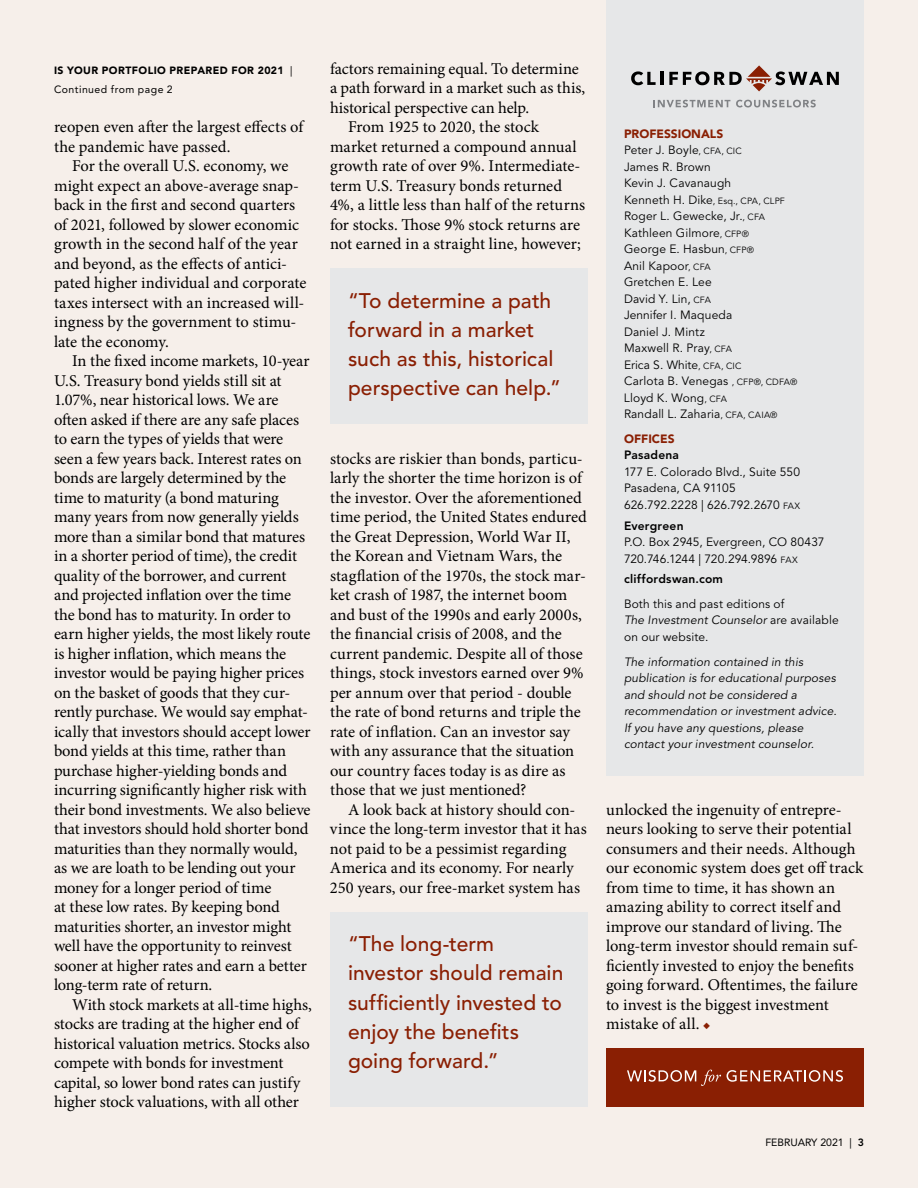
<style>
.page{position:relative;width:918px;height:1188px;background:#f6efea}
.page>*{position:absolute;margin:0;border:0;box-sizing:border-box;transform-origin:0 0}
.t1{font:500 21px/29.2px "Avenir LT Std";color:#8a1f03}
.t2{font:16.5px/19.5px "Minion Pro";letter-spacing:-.005em;color:#000}
.t3{font:12px/16.5px "Avenir LT Std";letter-spacing:.015em;color:#000}
.t4{font:italic 12px/16.5px "Avenir LT Std";letter-spacing:.01em;color:#000}
.t5{font:800 12px "Avenir LT Std";letter-spacing:.02em;color:#000}
.t6{font:900 12px "Avenir LT Std";color:#8a1f03}
.t7{font:900 10.5px/19.5px "Avenir LT Std";letter-spacing:.04em;color:#000}
.t8{font:10.5px "Avenir LT Std";color:#000}
.t9{font:9px "Avenir LT Std";letter-spacing:.015em;color:#000}
.s1{font-weight:400}
.s2{font-weight:900;color:#8a1f03}
.s3{font-size:9px}
.s4{font-size:12px}
.s5{font-style:italic}
.s6{color:#8a1f03}
.s7{font-weight:800}
</style>
<div class="page">
<div style="left:330px;top:268px;width:258px;height:156px;background:#e6e7e8"></div>
<div style="left:330px;top:912px;width:258px;height:195px;background:#e6e7e8"></div>
<div style="left:606px;top:0;width:258px;height:776px;background:#e6e7e8"></div>
<svg style="left:631px;top:71px;width:32px;height:14px"></svg>
<svg style="left:654px;top:100px;width:76px;height:7px"></svg>
<svg style="left:736px;top:100px;width:80px;height:7px"></svg>
<svg style="left:669px;top:65px;width:170px;height:26px"></svg>
<div style="left:606px;top:1048px;width:258px;height:59px;background:#8a1f03"></div>
<svg style="left:627px;top:1070px;width:94px;height:16px"></svg>
<svg style="left:727px;top:1070px;width:116px;height:12px"></svg>
<p class="t7" style="left:54px;top:60px;width:240px">IS YOUR PORTFOLIO PREPARED FOR 2021 <span class="s1">|<br>Continued from page 2</span></p>
<p class="t2" style="left:330px;top:59px;width:250px">factors remaining equal. To determine</p>
<p class="t2" style="left:330px;top:78px;width:257px">a path forward in a market such as this,</p>
<p class="t2" style="left:330px;top:98px;width:201px">historical perspective can help.</p>
<p class="t2" style="left:348px;top:117px;width:192px">From 1925 to 2020, the stock</p>
<p class="t2" style="left:330px;top:137px;width:248px">market returned a compound annual</p>
<p class="t2" style="left:330px;top:156px;width:252px">growth rate of over 9%. Intermediate-</p>
<p class="t2" style="left:330px;top:176px;width:234px">term U.S. Treasury bonds returned</p>
<p class="t2" style="left:330px;top:195px;width:257px">4%, a little less than half of the returns</p>
<p class="t2" style="left:330px;top:215px;width:252px">for stocks. Those 9% stock returns are</p>
<p class="t2" style="left:330px;top:234px;width:252px">not earned in a straight line, however;</p>
<p class="t2" style="left:54px;top:117px;width:251px">reopen even after the largest effects of the pandemic have passed.</p>
<p class="t2" style="left:54px;top:156px;width:254px;text-indent:18px">For the overall U.S. economy, we might expect an above-average snap&shy;back in the first and second quarters of 2021, followed by slower economic growth in the second half of the year and beyond, as the effects of antici&shy;pated higher individual and corporate taxes intersect with an increased will&shy;ingness by the government to stimu&shy;late the economy.</p>
<p class="t2" style="left:54px;top:351px;width:258px;text-indent:18px">In the fixed income markets, 10-year U.S. Treasury bond yields still sit at 1.07%, near historical lows. We are often asked if there are any safe places to earn the types of yields that were seen a few years back. Interest rates on bonds are largely determined by the time to maturity (a bond maturing many years from now generally yields more than a similar bond that matures in a shorter period of time), the credit quality of the borrower, and current and projected inflation over the time the bond has to maturity. In order to earn higher yields, the most likely route is higher inflation, which means the investor would be paying higher prices on the basket of goods that they cur&shy;rently purchase. We would say emphat&shy;ically that investors should accept lower bond yields at this time, rather than purchase higher-yielding bonds and incurring significantly higher risk with their bond investments. We also believe that investors should hold shorter bond maturities than they normally would, as we are loath to be lending out your money for a longer period of time<br>at these low rates. By keeping bond maturities shorter, an investor might well have the opportunity to reinvest sooner at higher rates and earn a better long-term rate of return.</p>
<p class="t2" style="left:54px;top:995px;width:260px;text-indent:18px">With stock markets at all-time highs, stocks are trading at the higher end of historical valuation metrics. Stocks also compete with bonds for investment capital, so lower bond rates can justify higher stock valuations, with all other</p>
<p class="t1" style="left:348px;top:286px;width:214px">“To determine a path forward in a market such as this, historical perspective can help.”</p>
<p class="t2" style="left:330px;top:449px;width:258px">stocks are riskier than bonds, particu&shy;larly the shorter the time horizon is of the investor. Over the aforementioned time period, the United States endured the Great Depression, World War II, the Korean and Vietnam Wars, the stagflation of the 1970s, the stock mar&shy;ket crash of 1987, the internet boom and bust of the 1990s and early 2000s, the financial crisis of 2008, and the current pandemic. Despite all of those things, stock investors earned over 9% per annum over that period - double the rate of bond returns and triple the rate of inflation. Can an investor say with any assurance that the situation our country faces today is as dire as those that we just mentioned?</p>
<p class="t2" style="left:330px;top:800px;width:258px;text-indent:18px">A look back at history should con&shy;vince the long-term investor that it has not paid to be a pessimist regarding America and its economy. For nearly 250 years, our free-market system has</p>
<p class="t1" style="left:348px;top:930px;width:217px">“The long-term investor should remain sufficiently invested to enjoy the benefits going forward.”</p>
<p class="t3" style="left:624px;top:126px;width:119px"><span class="s2">PROFESSIONALS<br></span>Peter J. Boyle<span class="s3">, CFA, CIC<br></span>James R. Brown<br>Kevin J. Cavanaugh</p>
<p class="t9" style="left:624px;top:195px;width:162px"><span class="s4">Kenneth H. Dike</span>, Esq., CPA, CLPF</p>
<p class="t3" style="left:624px;top:208px;width:175px">Roger L. Gewecke, Jr.<span class="s3">, CFA<br></span>Kathleen Gilmore<span class="s3">, CFP®<br></span>George E. Hasbun<span class="s3">, CFP®<br></span>Anil Kapoor<span class="s3">, CFA<br></span>Gretchen E. Lee<br>David Y. Lin, <span class="s3">CFA<br></span>Jennifer I. Maqueda<br>Daniel J. Mintz<br>Maxwell R. Pray<span class="s3">, CFA<br></span>Erica S. White<span class="s3">, CFA, CIC<br></span>Carlota B. Venegas <span class="s3">, CFP®, CDFA®<br></span>Lloyd K. Wong<span class="s3">, CFA<br></span>Randall L. Zaharia<span class="s3">, CFA, CAIA®</span></p>
<p class="t6" style="left:624px;top:432px;width:52px">OFFICES</p>
<p class="t5" style="left:624px;top:448px;width:57px">Pasadena</p>
<p class="t3" style="left:624px;top:464px;width:178px">177 E. Colorado Blvd., Suite 550<br>Pasadena, CA 91105<br>626.792.2228 | 626.792.2670 <span class="s3">FAX</span></p>
<p class="t5" style="left:624px;top:518px;width:61px">Evergreen</p>
<p class="t3" style="left:624px;top:534px;width:202px">P.O. Box 2945, Evergreen, CO 80437<br>720.746.1244 | 720.294.9896 <span class="s3">FAX</span></p>
<p class="t5" style="left:624px;top:572px;width:101px">cliffordswan.com</p>
<p class="t3" style="left:624px;top:596px;width:216px">Both this and past editions of<br><span class="s5">The Investment Counselor</span> are available on our website.</p>
<p class="t4" style="left:624px;top:654px;width:214px">The information contained in this publication is for educational purposes and should not be considered a recommendation or investment advice.<br>If you have any questions, please contact your investment counselor.</p>
<p class="t2" style="left:606px;top:800px;width:259px">unlocked the ingenuity of entrepre&shy;neurs looking to serve their potential consumers and their needs. Although our economic system does get off track from time to time, it has shown an amazing ability to correct itself and improve our standard of living. The long-term investor should remain suf&shy;ficiently invested to enjoy the benefits going forward. Oftentimes, the failure to invest is the biggest investment mistake of all. <span class="s6">◆</span></p>
<p class="t8" style="left:765px;top:1136px;width:100px">FEBRUARY 2021 | <span class="s7">3</span></p>
</div>
